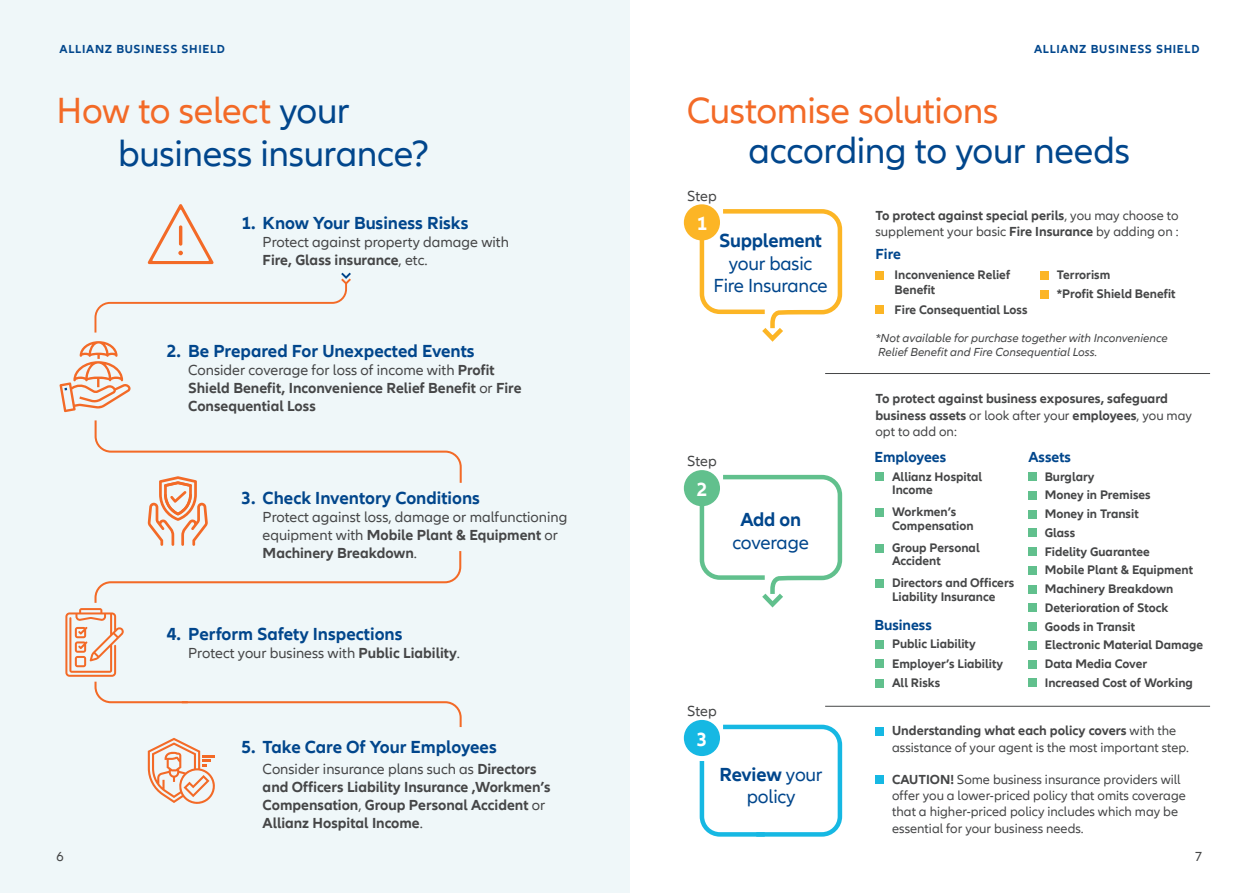
<style>
.page{position:relative;width:1259px;height:893px;background:#fff}
.page>*{position:absolute;margin:0;border:0;box-sizing:border-box;transform-origin:0 0}
.t1{font:37.5px "Allianz Neo";letter-spacing:-.01em;color:#01468c}
.t2{font:37.5px "Allianz Neo";letter-spacing:-.01em;color:#f36a27}
.t3{font:700 19.65px "Allianz Neo";color:#fff}
.t4{font:19.5px/22.5px "Allianz Neo";letter-spacing:-.01em;color:#01468c;text-align:center}
.t5{font:700 19.5px "Allianz Neo";letter-spacing:-.01em;color:#01468c}
.t6{font:700 18px "Allianz Neo";color:#01468c}
.t7{font:700 15px/18px "Allianz Neo";color:#454647}
.t8{font:15px/18px "Allianz Neo";color:#454647}
.t9{font:700 15px "Allianz Neo";color:#01468c}
.t10{font:13.5px/16.2px "Allianz Neo";color:#454647}
.t11{font:700 13.5px/16.2px "Allianz Neo";color:#454647}
.t12{font:700 12.75px/13.5px "Allianz Neo";color:#454647}
.t13{font:italic 12px "Allianz Neo";color:#454647}
.t14{font:700 12px "Allianz Neo";letter-spacing:.06em;color:#01468c}
.s1{color:#01468c}
.s2{font-weight:700}
.s3{font-weight:400}
</style>
<div class="page">
<div style="left:0;top:0;width:629px;height:893px;background:#eff7f9"></div>
<svg style="left:94px;top:273px;width:257px;height:60px"></svg>
<svg style="left:59px;top:341px;width:72px;height:71px"></svg>
<svg style="left:65px;top:420px;width:397px;height:307px"></svg>
<svg style="left:148px;top:738px;width:67px;height:66px"></svg>
<svg style="left:148px;top:204px;width:66px;height:60px"></svg>
<div style="left:875px;top:271px;width:8px;height:8px;background:#fcb525"></div>
<div style="left:1040px;top:271px;width:8px;height:8px;background:#fcb525"></div>
<div style="left:875px;top:305px;width:8px;height:9px;background:#fcb525"></div>
<div style="left:1028px;top:473px;width:8px;height:8px;background:#61c08d"></div>
<div style="left:1028px;top:566px;width:8px;height:8px;background:#61c08d"></div>
<div style="left:1028px;top:641px;width:8px;height:8px;background:#61c08d"></div>
<div style="left:1028px;top:529px;width:8px;height:8px;background:#61c08d"></div>
<div style="left:1028px;top:604px;width:8px;height:8px;background:#61c08d"></div>
<div style="left:1028px;top:679px;width:8px;height:8px;background:#61c08d"></div>
<div style="left:1028px;top:491px;width:8px;height:8px;background:#61c08d"></div>
<div style="left:1028px;top:510px;width:8px;height:8px;background:#61c08d"></div>
<div style="left:1028px;top:585px;width:8px;height:8px;background:#61c08d"></div>
<div style="left:1028px;top:660px;width:8px;height:8px;background:#61c08d"></div>
<div style="left:1028px;top:548px;width:8px;height:8px;background:#61c08d"></div>
<div style="left:1028px;top:622px;width:8px;height:9px;background:#61c08d"></div>
<div style="left:875px;top:473px;width:8px;height:8px;background:#61c08d"></div>
<div style="left:875px;top:545px;width:8px;height:8px;background:#61c08d"></div>
<div style="left:875px;top:580px;width:8px;height:8px;background:#61c08d"></div>
<div style="left:875px;top:509px;width:8px;height:8px;background:#61c08d"></div>
<div style="left:875px;top:640px;width:8px;height:8px;background:#61c08d"></div>
<div style="left:875px;top:660px;width:8px;height:8px;background:#61c08d"></div>
<div style="left:875px;top:679px;width:8px;height:8px;background:#61c08d"></div>
<div style="left:875px;top:727px;width:8px;height:8px;background:#16b8e3"></div>
<div style="left:875px;top:775px;width:8px;height:9px;background:#16b8e3"></div>
<div style="left:1040px;top:290px;width:8px;height:8px;background:#fcb525"></div>
<div style="left:684px;top:720px;width:36px;height:36px;background:#16b8e3;border-radius:50%"></div>
<svg style="left:697px;top:722px;width:146px;height:115px"></svg>
<div style="left:684px;top:204px;width:36px;height:36px;background:#fcb525;border-radius:50%"></div>
<svg style="left:697px;top:207px;width:146px;height:135px"></svg>
<div style="left:684px;top:470px;width:36px;height:36px;background:#61c08d;border-radius:50%"></div>
<svg style="left:697px;top:473px;width:146px;height:135px"></svg>
<hr style="left:825px;top:373px;width:385px;height:1px;background:#454647">
<hr style="left:825px;top:706px;width:385px;height:1px;background:#454647">
<p class="t14" style="left:60px;top:42px;width:167px">ALLIANZ BUSINESS SHIELD</p>
<p class="t14" style="left:1034px;top:42px;width:167px">ALLIANZ BUSINESS SHIELD</p>
<p class="t2" style="left:56px;top:89px;width:295px">How to select <span class="s1">your</span></p>
<p class="t2" style="left:687px;top:89px;width:313px">Customise solutions</p>
<p class="t1" style="left:118px;top:132px;width:312px">business insurance?</p>
<p class="t1" style="left:748px;top:129px;width:383px">according to your needs</p>
<p class="t10" style="left:57px;top:848px;width:9px">6</p>
<p class="t6" style="left:241px;top:213px;width:229px">1. Know Your Business Risks</p>
<p class="t8" style="left:263px;top:234px;width:248px">Protect against property damage with<br><span class="s2">Fire, Glass insurance</span>, etc.</p>
<p class="t6" style="left:167px;top:341px;width:309px">2. Be Prepared For Unexpected Events</p>
<p class="t7" style="left:188px;top:361px;width:335px"><span class="s3">Consider coverage for loss of income with</span> Profit<br>Shield Benefit, Inconvenience Relief Benefit <span class="s3">or</span> Fire<br>Consequential Loss</p>
<p class="t6" style="left:241px;top:487px;width:240px">3. Check Inventory Conditions</p>
<p class="t8" style="left:263px;top:508px;width:306px">Protect against loss, damage or malfunctioning equipment with <span class="s2">Mobile Plant &amp; Equipment</span> or<br><span class="s2">Machinery Breakdown</span>.</p>
<p class="t6" style="left:167px;top:624px;width:237px">4. Perform Safety Inspections</p>
<p class="t8" style="left:188px;top:644px;width:273px">Protect your business with <span class="s2">Public Liability</span>.</p>
<p class="t6" style="left:241px;top:736px;width:257px">5. Take Care Of Your Employees</p>
<p class="t7" style="left:263px;top:760px;width:289px"><span class="s3">Consider insurance plans such as</span> Directors and Officers Liability Insurance ,Workmen’s Compensation<span class="s3">,</span> Group Personal Accident <span class="s3">or </span>Allianz Hospital Income<span class="s3">.</span></p>
<p class="t8" style="left:687px;top:187px;width:31px">Step</p>
<p class="t3" style="left:696px;top:212px;width:12px">1</p>
<p class="t5" style="left:719px;top:229px;width:104px">Supplement</p>
<p class="t4" style="left:729px;top:253px;width:85px">your basic</p>
<p class="t4" style="left:713px;top:275px;width:116px">Fire Insurance</p>
<p class="t8" style="left:687px;top:453px;width:31px">Step</p>
<p class="t3" style="left:696px;top:478px;width:12px">2</p>
<p class="t4" style="left:732px;top:509px;width:78px"><span class="s2">Add on </span>coverage</p>
<p class="t8" style="left:687px;top:703px;width:31px">Step</p>
<p class="t3" style="left:696px;top:727px;width:12px">3</p>
<p class="t4" style="left:719px;top:763px;width:104px"><span class="s2">Review</span> your policy</p>
<p class="t10" style="left:875px;top:207px;width:305px"><span class="s2">To protect against special perils</span>, you may choose to supplement your basic <span class="s2">Fire Insurance</span> by adding on :</p>
<p class="t12" style="left:894px;top:267px;width:117px;line-height:15.3px">Inconvenience Relief<br>Benefit</p>
<p class="t12" style="left:894px;top:303px;width:134px">Fire Consequential Loss</p>
<p class="t9" style="left:875px;top:245px;width:27px">Fire</p>
<p class="t12" style="left:1057px;top:268px;width:55px">Terrorism</p>
<p class="t12" style="left:1057px;top:288px;width:120px">*Profit Shield Benefit</p>
<p class="t13" style="left:875px;top:331px;width:294px">*Not available for purchase together with Inconvenience</p>
<p class="t13" style="left:878px;top:345px;width:221px">Relief Benefit and Fire Consequential Loss.</p>
<p class="t11" style="left:875px;top:391px;width:318px">To protect against business exposures, safeguard business assets <span class="s3">or look after your</span> employees<span class="s3">, you may opt to add on:</span></p>
<p class="t9" style="left:874px;top:448px;width:73px">Employees</p>
<p class="t9" style="left:1028px;top:448px;width:44px">Assets</p>
<p class="t12" style="left:1044px;top:470px;width:51px">Burglary</p>
<p class="t12" style="left:1044px;top:489px;width:107px">Money in Premises</p>
<p class="t12" style="left:1044px;top:507px;width:95px">Money in Transit</p>
<p class="t12" style="left:1044px;top:526px;width:32px">Glass</p>
<p class="t12" style="left:1044px;top:545px;width:107px">Fidelity Guarantee</p>
<p class="t12" style="left:1044px;top:564px;width:150px">Mobile Plant &amp; Equipment</p>
<p class="t12" style="left:1044px;top:582px;width:130px">Machinery Breakdown</p>
<p class="t12" style="left:1044px;top:601px;width:125px">Deterioration of Stock</p>
<p class="t12" style="left:1044px;top:620px;width:92px">Goods in Transit</p>
<p class="t12" style="left:1044px;top:636px;width:160px;line-height:18.8px">Electronic Material Damage<br>Data Media Cover</p>
<p class="t12" style="left:1044px;top:676px;width:150px">Increased Cost of Working</p>
<p class="t12" style="left:892px;top:470px;width:92px">Allianz Hospital<br>Income</p>
<p class="t12" style="left:892px;top:505px;width:83px">Workmen’s<br>Compensation</p>
<p class="t12" style="left:892px;top:541px;width:89px">Group Personal<br>Accident</p>
<p class="t12" style="left:892px;top:576px;width:124px">Directors and Officers<br>Liability Insurance</p>
<p class="t12" style="left:892px;top:637px;width:85px">Public Liability</p>
<p class="t12" style="left:892px;top:657px;width:113px">Employer’s Liability</p>
<p class="t12" style="left:892px;top:677px;width:50px">All Risks</p>
<p class="t9" style="left:874px;top:616px;width:59px">Business</p>
<p class="t10" style="left:892px;top:723px;width:298px"><span class="s2">Understanding what each policy covers</span> with the assistance of your agent is the most important step.</p>
<p class="t10" style="left:892px;top:772px;width:295px"><span class="s2">CAUTION!</span> Some business insurance providers will offer you a lower-priced policy that omits coverage that a higher-priced policy includes which may be essential for your business needs.</p>
<p class="t10" style="left:1195px;top:848px;width:9px">7</p>
</div>
